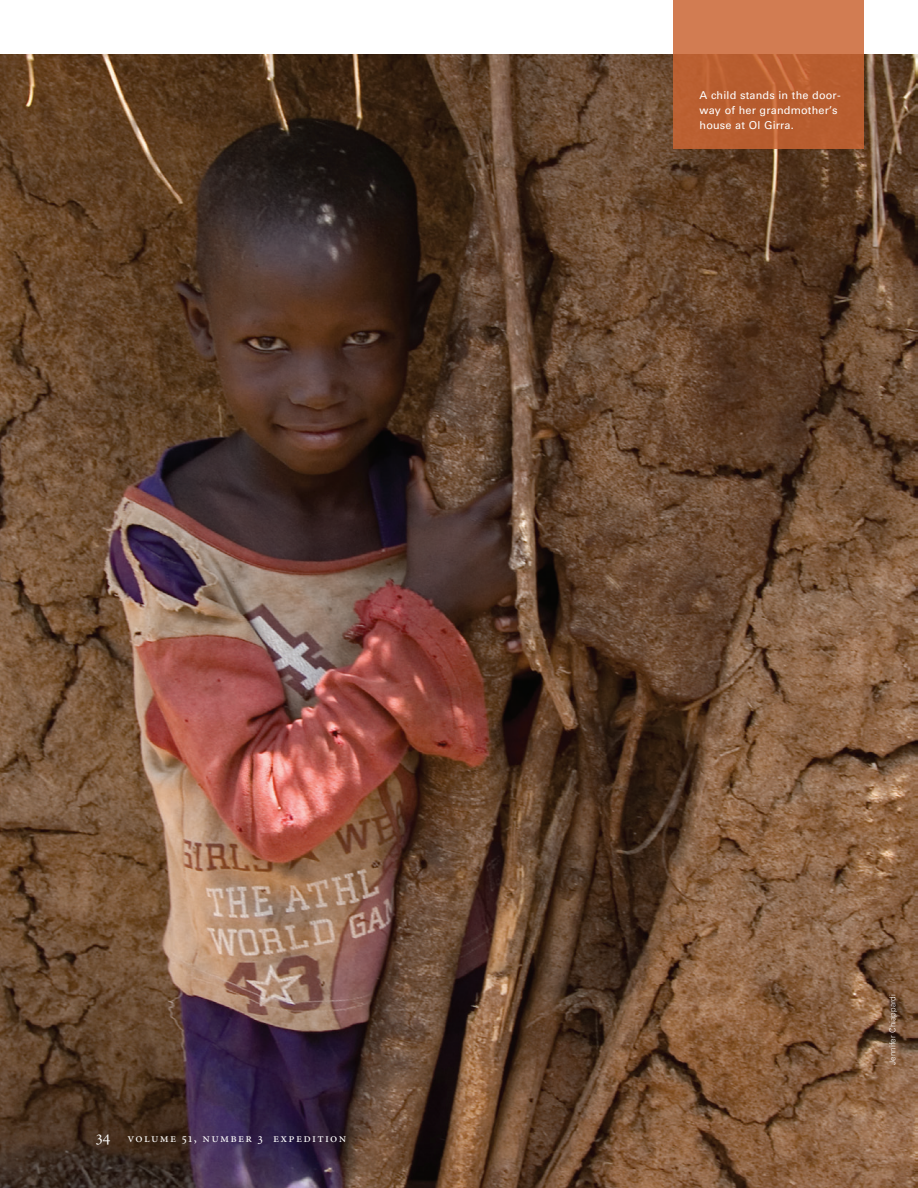
<style>
.page{position:relative;width:918px;height:1188px;background:#fff}
.page>*{position:absolute;margin:0;border:0;box-sizing:border-box;transform-origin:0 0}
.t1{font:16.5px "Minion Regular SC";color:#fff}
.t2{font:12.75px "Minion Regular SC";letter-spacing:.1em;color:#fff}
.photo_captions{font:10.8px/15.3px "Univers";letter-spacing:.015em;color:#fff}
.t3{font:300 8.25px "Univers";color:#fff}
</style>
<div class="page">
<img style="left:0;top:54px;width:918px;height:1134px">
<svg style="left:674px;top:0;width:190px;height:148px;background:#c2693c"></svg>
<p class="t1" style="left:96px;top:1129px;width:16px">34</p>
<p class="t2" style="left:127px;top:1132px;width:220px">volume 51, number 3 expedition</p>
<p class="photo_captions" style="left:700px;top:87px;width:143px">A child stands in the door&shy;way of her grandmother’s house at Ol Girra.</p>
<p class="t3" style="left:888px;top:1065px;width:72px;rotate:-90deg">Jennifer Chiappardi</p>
</div>
